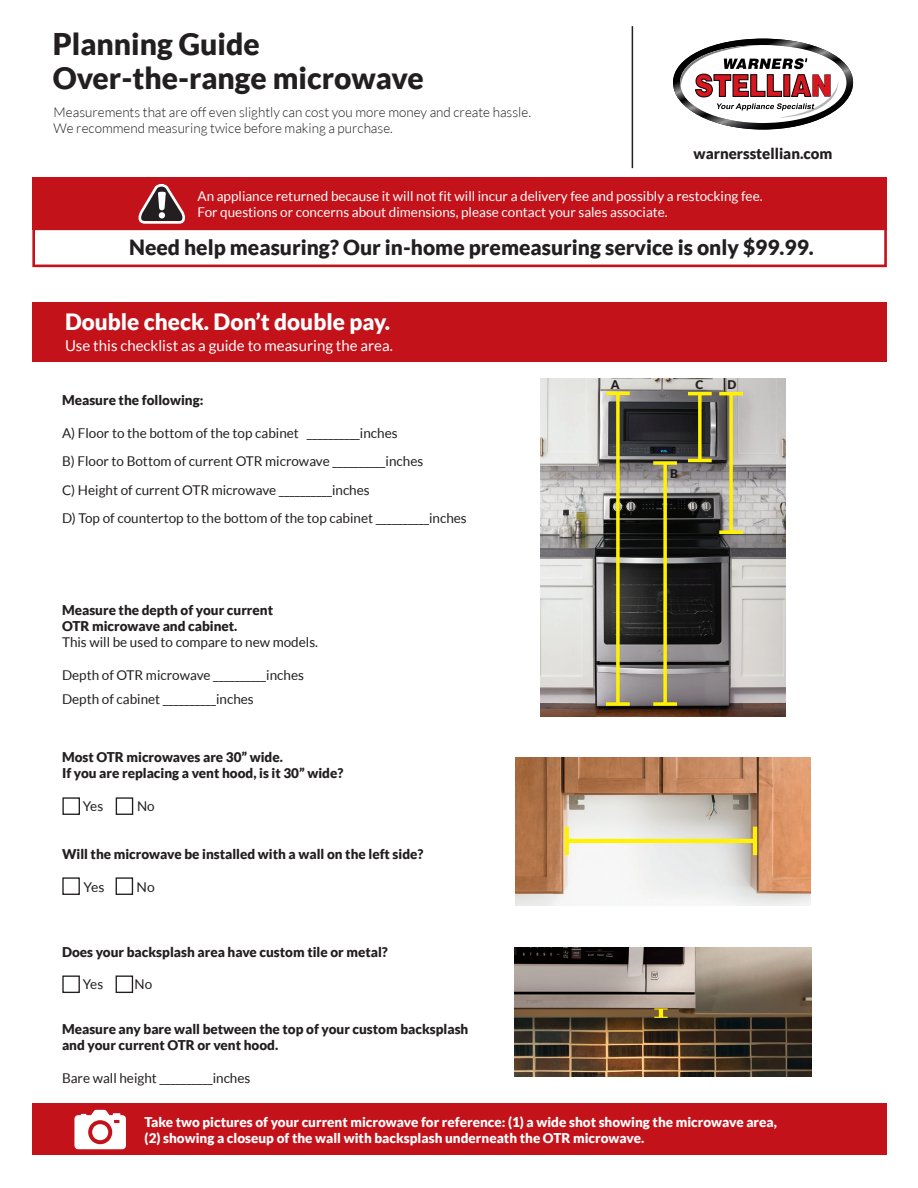
<style>
.page{position:relative;width:918px;height:1188px;background:#fff}
.page>*{position:absolute;margin:0;border:0;box-sizing:border-box;transform-origin:0 0}
.t1{font:900 30px/34.5px "Lato";color:#231f20}
.t2{font:900 22.5px "Lato";color:#fff}
.t3{font:900 21px "Lato";color:#231f20}
.t4{font:15px "Lato";color:#fff}
.t5{font:900 15px "Lato";color:#231f20}
.t6{font:13.5px/28.5px "Lato";color:#231f20}
.t7{font:900 13.5px/16.2px "Lato";color:#231f20}
.t8{font:13.5px/16.5px "Lato";color:#fff}
.t9{font:900 13.5px/16.2px "Lato";color:#fff}
.t10{font:300 13.5px/16.5px "Lato";color:#231f20}
.t11{font:900 12px "Lato";color:#231f20}
</style>
<div class="page">
<img style="left:515px;top:757px;width:296px;height:149px">
<div style="left:32px;top:178px;width:855px;height:52px;background:#c4121a"></div>
<svg style="left:32px;top:184px;width:855px;height:83px"></svg>
<svg style="left:673px;top:39px;width:180px;height:91px"></svg>
<hr style="left:632px;top:26px;width:1px;height:142px;background:#231f20">
<div style="left:62px;top:797px;width:18px;height:18px;background:#fff;border:1px solid #231f20"></div>
<div style="left:116px;top:797px;width:17px;height:18px;background:#fff;border:1px solid #231f20"></div>
<div style="left:62px;top:877px;width:18px;height:18px;background:#fff;border:1px solid #231f20"></div>
<div style="left:116px;top:877px;width:17px;height:18px;background:#fff;border:1px solid #231f20"></div>
<div style="left:62px;top:975px;width:18px;height:18px;background:#fff;border:1px solid #231f20"></div>
<div style="left:116px;top:975px;width:17px;height:18px;background:#fff;border:1px solid #231f20"></div>
<img style="left:540px;top:378px;width:246px;height:339px">
<svg style="left:606px;top:392px;width:24px;height:314px;background:#77744e"></svg>
<svg style="left:719px;top:392px;width:24px;height:142px;background:#aaa578"></svg>
<svg style="left:688px;top:392px;width:24px;height:70px;background:#64612c"></svg>
<svg style="left:653px;top:461px;width:24px;height:245px;background:#66623a"></svg>
<svg style="left:565px;top:827px;width:192px;height:28px"></svg>
<img style="left:515px;top:947px;width:296px;height:129px">
<svg style="left:654px;top:1008px;width:14px;height:10px"></svg>
<div style="left:32px;top:1104px;width:855px;height:51px;background:#c4121a"></div>
<svg style="left:74px;top:1110px;width:52px;height:39px"></svg>
<div style="left:32px;top:302px;width:855px;height:60px;background:#c4121a"></div>
<h1 class="t1" style="left:53px;top:26px;width:373px">Planning Guide<br>Over-the-range microwave</h1>
<p class="t10" style="left:54px;top:104px;width:479px">Measurements that are off even slightly can cost you more money and create hassle.<br>We recommend measuring twice before making a purchase.</p>
<p class="t5" style="left:694px;top:145px;width:140px">warnersstellian.com</p>
<p class="t8" style="left:198px;top:188px;width:567px">An appliance returned because it will not fit will incur a delivery fee and possibly a restocking fee.<br>For questions or concerns about dimensions, please contact your sales associate.</p>
<h3 class="t3" style="left:129px;top:235px;width:686px">Need help measuring? Our in-home premeasuring service is only $99.99.</h3>
<h2 class="t2" style="left:65px;top:308px;width:327px">Double check. Don’t double pay.</h2>
<p class="t4" style="left:65px;top:337px;width:329px">Use this checklist as a guide to measuring the area.</p>
<p class="t7" style="left:62px;top:392px;width:143px">Measure the following:</p>
<p class="t6" style="left:62px;top:419px;width:406px">A) Floor to the bottom of the top cabinet __________inches<br>B) Floor to Bottom of current OTR microwave __________inches<br>C) Height of current OTR microwave __________inches<br>D) Top of countertop to the bottom of the top cabinet __________inches</p>
<p class="t7" style="left:62px;top:602px;width:213px">Measure the depth of your current<br>OTR microwave and cabinet.</p>
<p class="t6" style="left:62px;top:628px;width:258px">This will be used to compare to new models.</p>
<p class="t6" style="left:62px;top:663px;width:243px;line-height:24px">Depth of OTR microwave __________inches<br>Depth of cabinet __________inches</p>
<p class="t7" style="left:62px;top:749px;width:283px">Most OTR microwaves are 30” wide.<br>If you are replacing a vent hood, is it 30” wide?</p>
<p class="t6" style="left:83px;top:792px;width:22px">Yes</p>
<p class="t6" style="left:137px;top:792px;width:19px">No</p>
<p class="t7" style="left:62px;top:846px;width:363px">Will the microwave be installed with a wall on the left side?</p>
<p class="t6" style="left:84px;top:872px;width:22px">Yes</p>
<p class="t6" style="left:137px;top:872px;width:20px">No</p>
<p class="t11" style="left:611px;top:377px;width:10px">A</p>
<p class="t11" style="left:695px;top:377px;width:9px">C</p>
<p class="t11" style="left:727px;top:377px;width:10px">D</p>
<p class="t11" style="left:670px;top:467px;width:9px">B</p>
<p class="t7" style="left:62px;top:943px;width:327px">Does your backsplash area have custom tile or metal?</p>
<p class="t6" style="left:83px;top:970px;width:22px">Yes</p>
<p class="t6" style="left:135px;top:970px;width:19px">No</p>
<p class="t7" style="left:62px;top:1020px;width:408px">Measure any bare wall between the top of your custom backsplash and your current OTR or vent hood.</p>
<p class="t6" style="left:62px;top:1064px;width:190px">Bare wall height __________inches</p>
<p class="t9" style="left:145px;top:1113px;width:634px">Take two pictures of your current microwave for reference: (1) a wide shot showing the microwave area, (2) showing a closeup of the wall with backsplash underneath the OTR microwave.</p>
</div>
